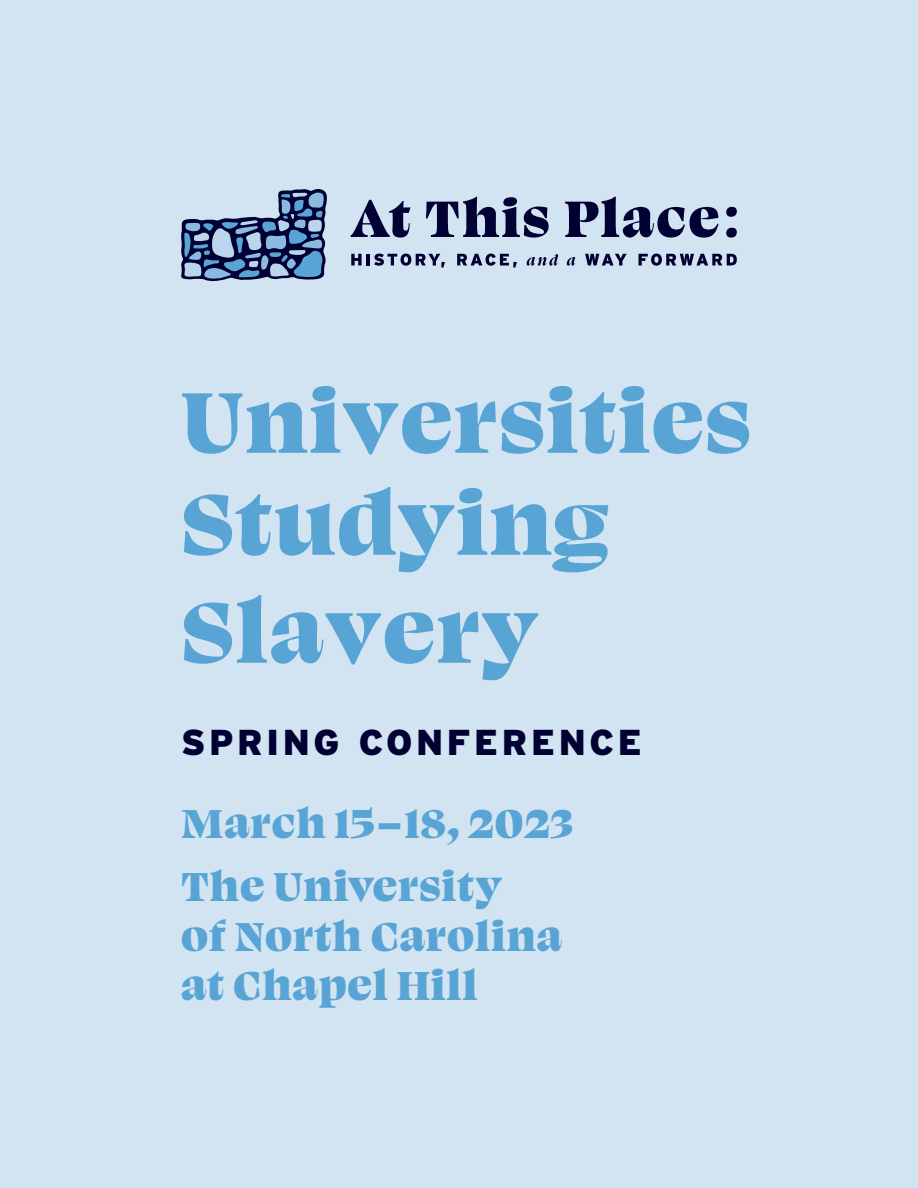
<style>
.page{position:relative;width:918px;height:1188px;background:#d2e3f2}
.page>*{position:absolute;margin:0;border:0;box-sizing:border-box;transform-origin:0 0}
.t1{font:900 99px/105px "Swear Display";letter-spacing:.02em;color:#58a5d5}
.t2{font:900 46.5px/63px "Swear Display";letter-spacing:.02em;color:#58a5d5}
.t3{font:900 36px "Interstate";letter-spacing:.1em;color:#000032}
</style>
<div class="page">
<svg style="left:351px;top:200px;width:60px;height:38px"></svg>
<svg style="left:426px;top:197px;width:123px;height:41px"></svg>
<svg style="left:351px;top:254px;width:11px;height:11px"></svg>
<hr style="left:366px;top:254px;width:4px;height:11px;background:#000032">
<svg style="left:374px;top:254px;width:71px;height:14px"></svg>
<svg style="left:457px;top:254px;width:60px;height:14px"></svg>
<svg style="left:527px;top:254px;width:31px;height:12px"></svg>
<svg style="left:567px;top:257px;width:8px;height:9px"></svg>
<svg style="left:585px;top:254px;width:42px;height:11px"></svg>
<svg style="left:639px;top:254px;width:98px;height:12px"></svg>
<svg style="left:565px;top:197px;width:153px;height:41px"></svg>
<svg style="left:181px;top:189px;width:146px;height:92px"></svg>
<svg style="left:726px;top:207px;width:11px;height:31px"></svg>
<h1 class="t1" style="left:181px;top:362px;width:571px">Universities<br>Studying<br>Slavery</h1>
<p class="t3" style="left:181px;top:722px;width:462px">SPRING CONFERENCE</p>
<p class="t2" style="left:181px;top:789px;width:393px">March 15–18, 2023<br>The University</p>
<p class="t2" style="left:181px;top:908px;width:383px;line-height:49.5px">of North Carolina at Chapel Hill</p>
</div>
